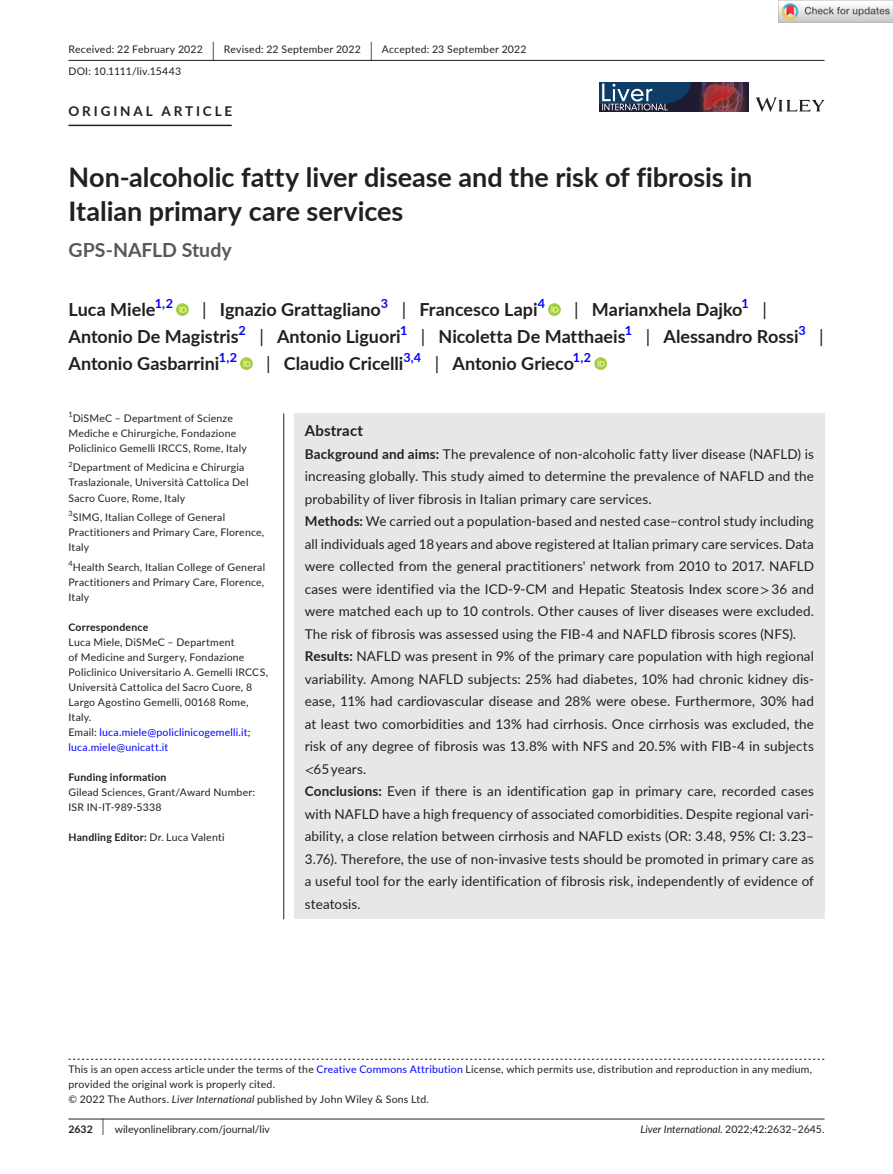
<style>
.page{position:relative;width:893px;height:1174px;background:#fff}
.page>*{position:absolute;margin:0;border:0;box-sizing:border-box;transform-origin:0 0}
.t1{font:700 27px/34.5px "Lato";color:#231f20}
.t2{font:700 19.5px "Lato";color:#57585a}
.t3{font:700 18px "Lato";color:#231f20}
.t4{font:18px "Lato";color:#231f20}
.t5{font:700 15px "Lato";letter-spacing:.015em;color:#231f20}
.t6{font:13.5px/22.5px "Lato";letter-spacing:.01em;color:#231f20}
.t7{font:700 13.5px "Lato";letter-spacing:.215em;color:#231f20}
.t8{font:700 12.6px "Lato";color:#00f}
.t9{font:10.5px/15px "Lato";letter-spacing:.02em;color:#231f20}
.t10{font:700 10.5px "Lato";letter-spacing:.02em;color:#231f20}
.t11{font:10.5px "Lato";color:#231f20}
.t12{font:italic 10.5px "Lato";color:#231f20}
.s1{font-size:19.65px}
.s2{font-weight:400}
.s3{color:#00f}
.s4{font-weight:700}
.s5{font-family:"STIX"}
.s6{font-style:italic}
.s7{font-size:17.4px}
.s8{font-style:normal}
</style>
<div class="page">
<hr style="left:68px;top:1118px;width:756px;height:1px;background:#231f20">
<svg style="left:756px;top:97px;width:68px;height:15px"></svg>
<img style="left:599px;top:82px;width:149px;height:30px">
<div style="left:599px;top:82px;width:63px;height:22px;background:#0e3e67"></div>
<svg style="left:602px;top:82px;width:89px;height:28px"></svg>
<hr style="left:68px;top:60px;width:756px;height:1px;background:#231f20">
<hr style="left:68px;top:125px;width:164px;height:1px;background:#231f20">
<svg style="left:176px;top:303px;width:13px;height:13px"></svg>
<svg style="left:179px;top:305px;width:7px;height:7px"></svg>
<svg style="left:548px;top:303px;width:13px;height:13px"></svg>
<svg style="left:551px;top:305px;width:7px;height:7px"></svg>
<svg style="left:240px;top:357px;width:13px;height:13px"></svg>
<svg style="left:243px;top:359px;width:7px;height:7px"></svg>
<svg style="left:594px;top:357px;width:13px;height:13px"></svg>
<svg style="left:598px;top:359px;width:7px;height:7px"></svg>
<svg style="left:68px;top:1058px;width:756px;height:1px"></svg>
<div style="left:294px;top:413px;width:530px;height:506px;background:#e6e7e9"></div>
<hr style="left:283px;top:413px;width:1px;height:506px;background:#231f20">
<img style="left:779px;top:0;width:114px;height:23px">
<p class="t9" style="left:68px;top:38px;width:460px;line-height:21.8px">Received: 22 February 2022 <span class="s1">|</span> Revised: 22 September 2022 <span class="s1">|</span> Accepted: 23 September 2022<br>DOI: 10.1111/liv.15443</p>
<p class="t7" style="left:68px;top:101px;width:165px">ORIGINAL ARTICLE</p>
<h1 class="t1" style="left:68px;top:159px;width:685px">Non-alcoholic fatty liver disease and the risk of fibrosis in<br>Italian primary care services</h1>
<h2 class="t2" style="left:68px;top:236px;width:165px">GPS-NAFLD Study</h2>
<h3 class="t3" style="left:68px;top:296px;width:88px">Luca Miele</h3>
<p class="t8" style="left:155px;top:294px;width:20px">1,2</p>
<h3 class="t3" style="left:202px;top:296px;width:180px"><span class="s2">|</span> Ignazio Grattagliano</h3>
<p class="t8" style="left:381px;top:294px;width:9px">3</p>
<h3 class="t3" style="left:402px;top:296px;width:137px"><span class="s2">|</span> Francesco Lapi</h3>
<p class="t8" style="left:538px;top:294px;width:9px">4</p>
<h3 class="t3" style="left:574px;top:296px;width:170px"><span class="s2">|</span> Marianxhela Dajko</h3>
<p class="t8" style="left:742px;top:294px;width:9px">1</p>
<h3 class="t4" style="left:762px;top:296px;width:6px">|</h3>
<h3 class="t3" style="left:68px;top:323px;width:172px">Antonio De Magistris</h3>
<p class="t8" style="left:239px;top:321px;width:9px">2</p>
<h3 class="t3" style="left:259px;top:323px;width:143px"><span class="s2">|</span> Antonio Liguori</h3>
<p class="t8" style="left:400px;top:321px;width:9px">1</p>
<h3 class="t3" style="left:421px;top:323px;width:206px"><span class="s2">|</span> Nicoletta De Matthaeis</h3>
<p class="t8" style="left:625px;top:321px;width:9px">1</p>
<h3 class="t3" style="left:646px;top:323px;width:154px"><span class="s2">|</span> Alessandro Rossi</h3>
<p class="t8" style="left:798px;top:321px;width:9px">3</p>
<h3 class="t4" style="left:819px;top:323px;width:6px">|</h3>
<h3 class="t3" style="left:68px;top:350px;width:152px">Antonio Gasbarrini</h3>
<p class="t8" style="left:219px;top:348px;width:20px">1,2</p>
<h3 class="t3" style="left:266px;top:350px;width:139px"><span class="s2">|</span> Claudio Cricelli</h3>
<p class="t8" style="left:403px;top:348px;width:19px">3,4</p>
<h3 class="t3" style="left:435px;top:350px;width:141px"><span class="s2">|</span> Antonio Grieco</h3>
<p class="t8" style="left:573px;top:348px;width:20px">1,2</p>
<p class="t9" style="left:68px;top:410px;width:180px"><sup>1</sup>DiSMeC – Department of Scienze<br>Mediche e Chirurgiche, Fondazione<br>Policlinico Gemelli IRCCS, Rome, Italy</p>
<p class="t9" style="left:68px;top:460px;width:182px"><sup>2</sup>Department of Medicina e Chirurgia<br>Traslazionale, Università Cattolica Del<br>Sacro Cuore, Rome, Italy</p>
<p class="t9" style="left:68px;top:509px;width:197px"><sup>3</sup>SIMG, Italian College of General<br>Practitioners and Primary Care, Florence,<br>Italy</p>
<p class="t9" style="left:68px;top:559px;width:198px;text-align:justify"><sup>4</sup>Health Search, Italian College of General Practitioners and Primary Care, Florence, Italy</p>
<p class="t10" style="left:68px;top:619px;width:81px">Correspondence</p>
<p class="t9" style="left:68px;top:634px;width:201px">Luca Miele, DiSMeC – Department<br>of Medicine and Surgery, Fondazione Policlinico Universitario A. Gemelli IRCCS, Università Cattolica del Sacro Cuore, 8<br>Largo Agostino Gemelli, 00168 Rome, Italy.<br>Email: <span class="s3">luca.miele@policlinicogemelli.it</span>; <span class="s3">luca.miele@unicatt.it</span></p>
<p class="t10" style="left:68px;top:769px;width:100px">Funding information</p>
<p class="t9" style="left:68px;top:784px;width:188px">Gilead Sciences, Grant/Award Number:<br>ISR IN-IT-989-5338</p>
<p class="t10" style="left:68px;top:829px;width:158px">Handling Editor: <span class="s2">Dr. Luca Valenti</span></p>
<p class="t5" style="left:305px;top:419px;width:60px">Abstract</p>
<p class="t6" style="left:305px;top:442px;width:511px"><span class="s4">Background and aims:</span> The prevalence of non-alcoholic fatty liver disease (NAFLD) is increasing globally. This study aimed to determine the prevalence of NAFLD and the probability of liver fibrosis in Italian primary care services.<br><span class="s4">Methods:</span> We carried out a population-based and nested case–control study including all individuals aged 18 years and above registered at Italian primary care services. Data were collected from the general practitioners' network from 2010 to 2017. NAFLD cases were identified via the ICD-9-CM and Hepatic Steatosis Index score <span class="s5">&gt;</span> 36 and were matched each up to 10 controls. Other causes of liver diseases were excluded.<br>The risk of fibrosis was assessed using the FIB-4 and NAFLD fibrosis scores (NFS).<br><span class="s4">Results:</span> NAFLD was present in 9% of the primary care population with high regional variability. Among NAFLD subjects: 25% had diabetes, 10% had chronic kidney dis&shy;ease, 11% had cardiovascular disease and 28% were obese. Furthermore, 30% had at least two comorbidities and 13% had cirrhosis. Once cirrhosis was excluded, the risk of any degree of fibrosis was 13.8% with NFS and 20.5% with FIB-4 in subjects <span class="s5">&lt;</span>65 years.<br><span class="s4">Conclusions:</span> Even if there is an identification gap in primary care, recorded cases with NAFLD have a high frequency of associated comorbidities. Despite regional vari&shy;ability, a close relation between cirrhosis and NAFLD exists (OR: 3.48, 95% CI: 3.23– 3.76). Therefore, the use of non-invasive tests should be promoted in primary care as a useful tool for the early identification of fibrosis risk, independently of evidence of steatosis.</p>
<p class="t9" style="left:68px;top:1061px;width:745px">This is an open access article under the terms of the <span class="s3">Creative Commons Attribution</span> License, which permits use, distribution and reproduction in any medium, provided the original work is properly cited.<br>© 2022 The Authors. <span class="s6">Liver International</span> published by John Wiley &amp; Sons Ltd.</p>
<p class="t11" style="left:68px;top:1121px;width:203px"><span class="s4">2632</span> <span class="s7">|</span> wileyonlinelibrary.com/journal/liv</p>
<p class="t12" style="left:640px;top:1121px;width:186px">Liver International. <span class="s8">2022;42:2632–2645.</span></p>
</div>
